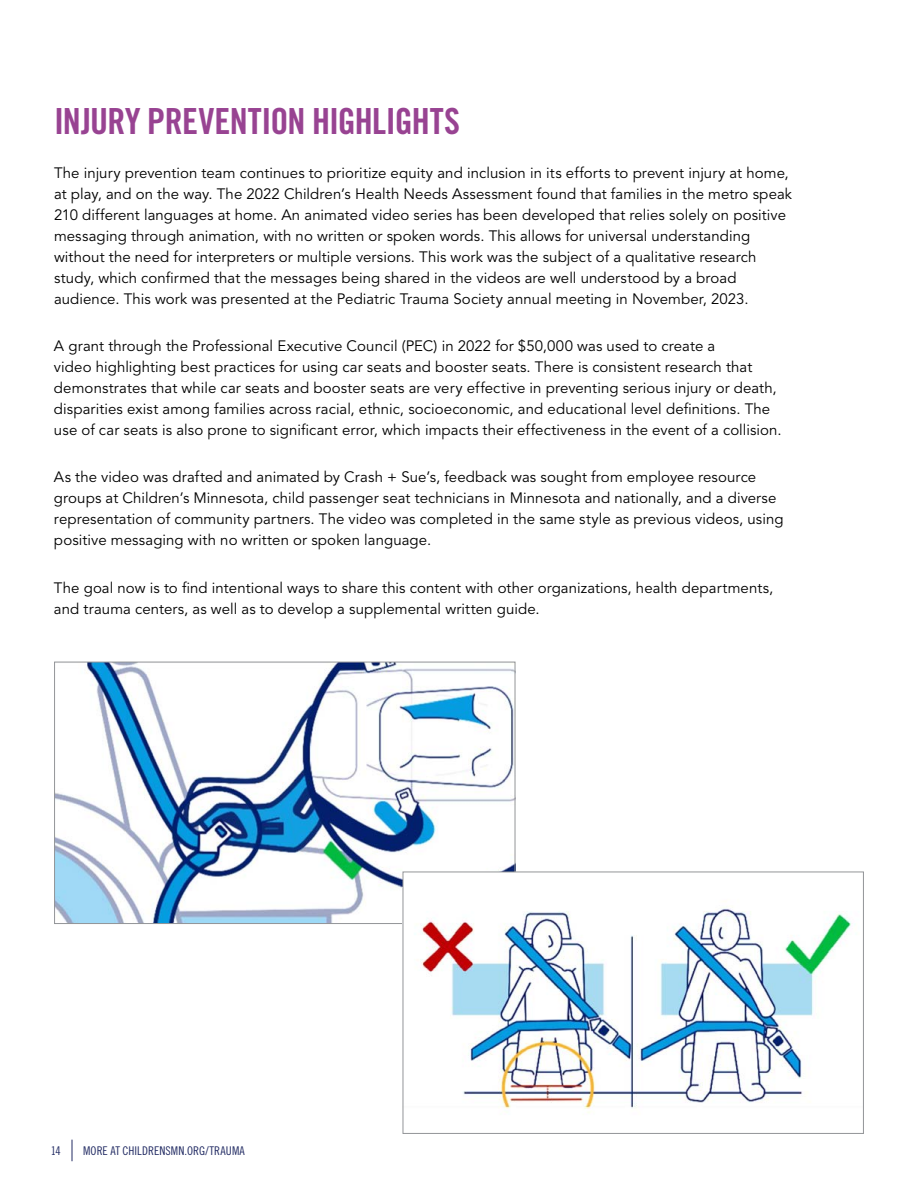
<style>
.page{position:relative;width:918px;height:1188px;background:#fff}
.page>*{position:absolute;margin:0;border:0;box-sizing:border-box;transform-origin:0 0}
.t1{font:36px "Trade Gothic LT Std Bd Cn 20";letter-spacing:-.02em;color:#984392}
.t2{font:15px/21px "Avenir LT Std";letter-spacing:.005em;color:#000}
.t3{font:12px "Trade Gothic LT Std Cn 18";letter-spacing:.005em;color:#232c64}
</style>
<div class="page">
<svg style="left:72px;top:1140px;width:1px;height:21px"></svg>
<img style="left:56px;top:664px;width:457px;height:258px">
<div style="left:54px;top:662px;width:461px;height:262px;border:1px solid #939598"></div>
<div style="left:403px;top:872px;width:460px;height:261px;background:#fff"></div>
<img style="left:420px;top:908px;width:435px;height:205px">
<div style="left:403px;top:872px;width:461px;height:262px;border:1px solid #939598"></div>
<h1 class="t1" style="left:54px;top:99px;width:408px">INJURY PREVENTION HIGHLIGHTS</h1>
<p class="t2" style="left:54px;top:162px;width:740px">The injury prevention team continues to prioritize equity and inclusion in its efforts to prevent injury at home, at play, and on the way. The 2022 Children’s Health Needs Assessment found that families in the metro speak 210 different languages at home. An animated video series has been developed that relies solely on positive messaging through animation, with no written or spoken words. This allows for universal understanding without the need for interpreters or multiple versions. This work was the subject of a qualitative research study, which confirmed that the messages being shared in the videos are well understood by a broad audience. This work was presented at the Pediatric Trauma Society annual meeting in November, 2023.</p>
<p class="t2" style="left:54px;top:336px;width:727px">A grant through the Professional Executive Council (PEC) in 2022 for $50,000 was used to create a<br>video highlighting best practices for using car seats and booster seats. There is consistent research that demonstrates that while car seats and booster seats are very effective in preventing serious injury or death, disparities exist among families across racial, ethnic, socioeconomic, and educational level definitions. The use of car seats is also prone to significant error, which impacts their effectiveness in the event of a collision.</p>
<p class="t2" style="left:54px;top:467px;width:731px">As the video was drafted and animated by Crash + Sue’s, feedback was sought from employee resource groups at Children’s Minnesota, child passenger seat technicians in Minnesota and nationally, and a diverse representation of community partners. The video was completed in the same style as previous videos, using positive messaging with no written or spoken language.</p>
<p class="t2" style="left:54px;top:577px;width:721px">The goal now is to find intentional ways to share this content with other organizations, health departments, and trauma centers, as well as to develop a supplemental written guide.</p>
<p class="t3" style="left:51px;top:1143px;width:12px">14</p>
<p class="t3" style="left:83px;top:1143px;width:163px">MORE AT CHILDRENSMN.ORG/TRAUMA</p>
</div>
